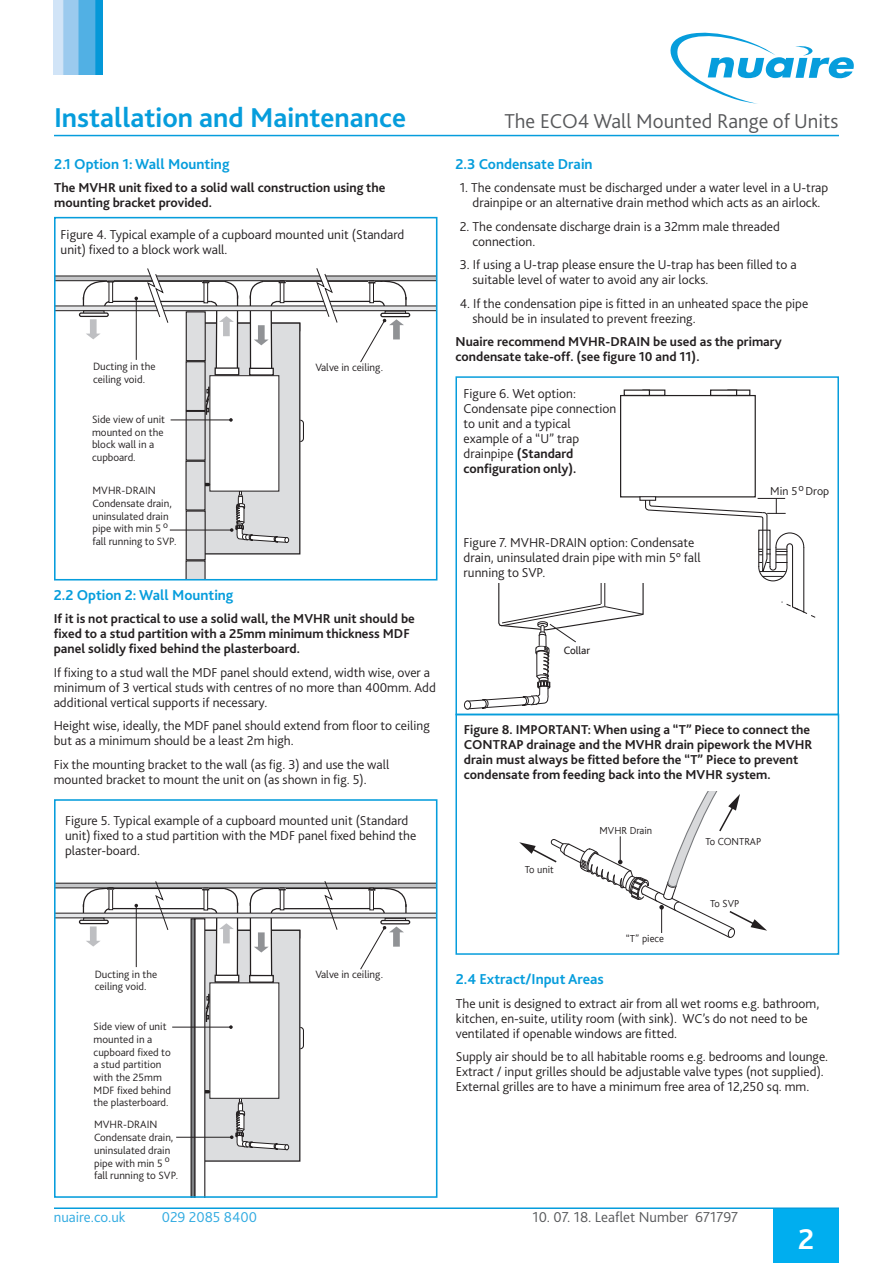
<style>
.page{position:relative;width:893px;height:1263px;background:#fff}
.page>*{position:absolute;margin:0;border:0;box-sizing:border-box;transform-origin:0 0}
.t1{font:700 30px "Bliss 2";color:#fff}
.t2{font:700 28.5px "Bliss 2";color:#069ddc}
.t3{font:300 21px "Bliss 2";color:#57585a}
.t4{font:700 15px "Bliss 2";color:#069ddc}
.t5{font:300 15px "Bliss 2";color:#57585a}
.t6{font:300 15px "Bliss 2";color:#30aae1}
.Text{font:300 13.5px/15px "Bliss 2";color:#231f20}
.Text-2{font:700 13.5px/15px "Bliss 2";color:#231f20}
.Text__Bold{font:700 13.5px/15px "Bliss 2";color:#231f20}
.t7{font:300 12px "Bliss 2";color:#231f20}
.t8{font:300 11.1px/12.6px "Bliss 2";color:#231f20}
.t9{font:11.1px "Bliss";color:#231f20}
.t10{font:300 10.65px "Bliss";color:#231f20}
.s1{font-weight:700}
</style>
<div class="page">
<div style="left:773px;top:1209px;width:66px;height:54px;background:#00aeef"></div>
<img style="left:54px;top:0;width:49px;height:75px">
<svg style="left:670px;top:32px;width:184px;height:72px"></svg>
<hr style="left:54px;top:135px;width:785px;height:1px;background:#069ddc">
<hr style="left:54px;top:1207px;width:785px;height:2px;background:#069ddc">
<div style="left:201px;top:323px;width:99px;height:231px;background:#dcdddf"></div>
<div style="left:200px;top:322px;width:100px;height:232px;border:1px solid #231f20"></div>
<div style="left:210px;top:376px;width:69px;height:115px;background:#fff"></div>
<div style="left:250px;top:368px;width:23px;height:7px;background:#fff"></div>
<div style="left:249px;top:368px;width:25px;height:8px;border:1px solid #231f20"></div>
<div style="left:215px;top:367px;width:24px;height:8px;border:1px solid #231f20"></div>
<svg style="left:299px;top:419px;width:5px;height:24px"></svg>
<svg style="left:57px;top:268px;width:377px;height:105px"></svg>
<hr style="left:79px;top:313px;width:29px;height:3px;background:#fff;border-radius:2px">
<div style="left:79px;top:312px;width:30px;height:5px;border:1px solid #231f20;border-radius:2px"></div>
<div style="left:380px;top:313px;width:30px;height:4px;border:1px solid #231f20;border-radius:2px"></div>
<svg style="left:206px;top:483px;width:4px;height:3px"></svg>
<svg style="left:206px;top:385px;width:4px;height:31px"></svg>
<svg style="left:185px;top:560px;width:21px;height:17px"></svg>
<div style="left:186px;top:312px;width:19px;height:49px;background:#dddee0"></div>
<div style="left:186px;top:311px;width:20px;height:50px;border:1px solid #231f20"></div>
<div style="left:186px;top:362px;width:19px;height:48px;background:#dddee0"></div>
<div style="left:186px;top:361px;width:20px;height:50px;border:1px solid #231f20"></div>
<div style="left:186px;top:411px;width:19px;height:49px;background:#dddee0"></div>
<div style="left:186px;top:411px;width:20px;height:50px;border:1px solid #231f20"></div>
<div style="left:186px;top:461px;width:19px;height:49px;background:#dddee0"></div>
<div style="left:186px;top:511px;width:19px;height:49px;background:#dddee0"></div>
<div style="left:186px;top:510px;width:20px;height:50px;border:1px solid #231f20"></div>
<hr style="left:170px;top:530px;width:62px;height:1px;background:#231f20">
<svg style="left:230px;top:490px;width:59px;height:53px"></svg>
<hr style="left:171px;top:420px;width:60px;height:1px;background:#231f20">
<svg style="left:229px;top:418px;width:4px;height:4px"></svg>
<div style="left:54px;top:217px;width:383px;height:363px;border:2px solid #069ddc"></div>
<svg style="left:57px;top:881px;width:377px;height:314px"></svg>
<div style="left:54px;top:799px;width:383px;height:399px;border:2px solid #069ddc"></div>
<div style="left:455px;top:376px;width:384px;height:339px;border:2px solid #069ddc"></div>
<div style="left:620px;top:395px;width:136px;height:102px;border:1px solid #231f20"></div>
<div style="left:642px;top:389px;width:23px;height:7px;border:1px solid #231f20"></div>
<div style="left:624px;top:390px;width:25px;height:5px;background:#fff"></div>
<div style="left:624px;top:389px;width:26px;height:7px;border:1px solid #231f20"></div>
<div style="left:727px;top:389px;width:23px;height:7px;border:1px solid #231f20"></div>
<div style="left:711px;top:390px;width:26px;height:5px;background:#fff"></div>
<div style="left:710px;top:389px;width:27px;height:7px;border:1px solid #231f20"></div>
<div style="left:464px;top:701px;width:7px;height:8px;border:1px solid #231f20;border-radius:50%"></div>
<svg style="left:466px;top:496px;width:350px;height:213px"></svg>
<svg style="left:519px;top:791px;width:248px;height:147px"></svg>
<div style="left:455px;top:714px;width:384px;height:241px;border:2px solid #069ddc"></div>
<h2 class="t2" style="left:54px;top:100px;width:354px">Installation and Maintenance</h2>
<h3 class="t3" style="left:504px;top:108px;width:336px">The ECO4 Wall Mounted Range of Units</h3>
<p class="t4" style="left:54px;top:154px;width:177px">2.1 Option 1: Wall Mounting</p>
<p class="Text-2" style="left:54px;top:180px;width:333px">The MVHR unit fixed to a solid wall construction using the mounting bracket provided.</p>
<p class="t4" style="left:455px;top:154px;width:139px">2.3 Condensate Drain</p>
<p class="Text" style="left:460px;top:180px;width:370px;text-align:center">1. The condensate must be discharged under a water level in a U-trap drainpipe or an alternative drain method which acts as an airlock.</p>
<p class="Text" style="left:472px;top:218px;width:309px;text-indent:-13px">2. The condensate discharge drain is a 32mm male threaded connection.</p>
<p class="Text" style="left:472px;top:257px;width:326px;text-indent:-13px">3. If using a U-trap please ensure the U-trap has been filled to a suitable level of water to avoid any air locks.</p>
<p class="Text" style="left:472px;top:295px;width:337px;text-indent:-13px">4. If the condensation pipe is fitted in an unheated space the pipe should be in insulated to prevent freezing.</p>
<p class="Text__Bold" style="left:455px;top:334px;width:328px">Nuaire recommend MVHR-DRAIN be used as the primary condensate take-off. (see figure 10 and 11).</p>
<p class="Text" style="left:61px;top:226px;width:345px">Figure 4. Typical example of a cupboard mounted unit (Standard unit) fixed to a block work wall.</p>
<p class="t8" style="left:93px;top:360px;width:64px">Ducting in the ceiling void.</p>
<p class="t8" style="left:92px;top:413px;width:74px">Side view of unit mounted on the block wall in a cupboard.</p>
<p class="t8" style="left:93px;top:484px;width:85px">MVHR-DRAIN<br>Condensate drain, uninsulated drain pipe with min 5 <sup>o </sup>fall running to SVP.</p>
<p class="t8" style="left:316px;top:360px;width:69px">Valve in ceiling.</p>
<p class="Text" style="left:464px;top:386px;width:154px">Figure 6. Wet option:<br>Condensate pipe connection to unit and a typical example of a “U” trap drainpipe <span class="s1">(Standard configuration only).</span></p>
<p class="t7" style="left:770px;top:483px;width:60px">Min 5<sup>o</sup> Drop</p>
<p class="Text" style="left:464px;top:534px;width:239px">Figure 7. MVHR-DRAIN option: Condensate drain, uninsulated drain pipe with min 5° fall running to SVP.</p>
<p class="t4" style="left:54px;top:585px;width:181px">2.2 Option 2: Wall Mounting</p>
<p class="Text-2" style="left:54px;top:611px;width:363px">If it is not practical to use a solid wall, the MVHR unit should be fixed to a stud partition with a 25mm minimum thickness MDF panel solidly fixed behind the plasterboard.</p>
<p class="Text" style="left:54px;top:664px;width:384px">If fixing to a stud wall the MDF panel should extend, width wise, over a minimum of 3 vertical studs with centres of no more than 400mm. Add additional vertical supports if necessary.</p>
<p class="Text" style="left:54px;top:718px;width:377px">Height wise, ideally, the MDF panel should extend from floor to ceiling but as a minimum should be a least 2m high.</p>
<p class="Text" style="left:54px;top:756px;width:337px">Fix the mounting bracket to the wall (as fig. 3) and use the wall mounted bracket to mount the unit on (as shown in fig. 5).</p>
<p class="Text" style="left:65px;top:813px;width:353px">Figure 5. Typical example of a cupboard mounted unit (Standard unit) fixed to a stud partition with the MDF panel fixed behind the plaster-board.</p>
<p class="t8" style="left:95px;top:967px;width:64px">Ducting in the ceiling void.</p>
<p class="t8" style="left:94px;top:1020px;width:74px">Side view of unit</p>
<p class="t8" style="left:94px;top:1058px;width:69px">a stud partition</p>
<p class="t8" style="left:94px;top:1033px;width:60px">mounted in a</p>
<p class="t8" style="left:94px;top:1045px;width:79px">cupboard fixed to</p>
<p class="t8" style="left:94px;top:1071px;width:79px">with the 25mm<br>MDF fixed behind</p>
<p class="t8" style="left:94px;top:1118px;width:65px">MVHR-DRAIN</p>
<p class="t8" style="left:94px;top:1096px;width:76px">the plasterboard.</p>
<p class="t8" style="left:94px;top:1131px;width:85px">Condensate drain, uninsulated drain pipe with min 5 <sup>o </sup>fall running to SVP.</p>
<p class="t8" style="left:316px;top:967px;width:69px">Valve in ceiling.</p>
<p class="t9" style="left:564px;top:645px;width:28px">Collar</p>
<p class="Text-2" style="left:464px;top:722px;width:350px">Figure 8. IMPORTANT: When using a “T” Piece to connect the CONTRAP drainage and the MVHR drain pipework the MVHR drain must always be fitted before the “T” Piece to prevent condensate from feeding back into the MVHR system.</p>
<p class="t10" style="left:525px;top:864px;width:31px">To unit</p>
<p class="t10" style="left:600px;top:825px;width:54px">MVHR Drain</p>
<p class="t10" style="left:626px;top:932px;width:40px">“T” piece</p>
<p class="t10" style="left:705px;top:836px;width:57px">To CONTRAP</p>
<p class="t10" style="left:710px;top:898px;width:30px">To SVP</p>
<p class="t4" style="left:456px;top:970px;width:150px">2.4 Extract/Input Areas</p>
<p class="Text" style="left:456px;top:995px;width:365px">The unit is designed to extract air from all wet rooms e.g. bathroom, kitchen, en-suite, utility room (with sink). WC’s do not need to be ventilated if openable windows are fitted.</p>
<p class="Text" style="left:456px;top:1049px;width:374px">Supply air should be to all habitable rooms e.g. bedrooms and lounge.<br>Extract / input grilles should be adjustable valve types (not supplied).<br>External grilles are to have a minimum free area of 12,250 sq. mm.</p>
<p class="t6" style="left:54px;top:1208px;width:73px">nuaire.co.uk</p>
<p class="t6" style="left:162px;top:1208px;width:97px">029 2085 8400</p>
<p class="t5" style="left:532px;top:1208px;width:207px">10. 07. 18. Leaflet Number 671797</p>
<h1 class="t1" style="left:798px;top:1221px;width:18px">2</h1>
</div>
